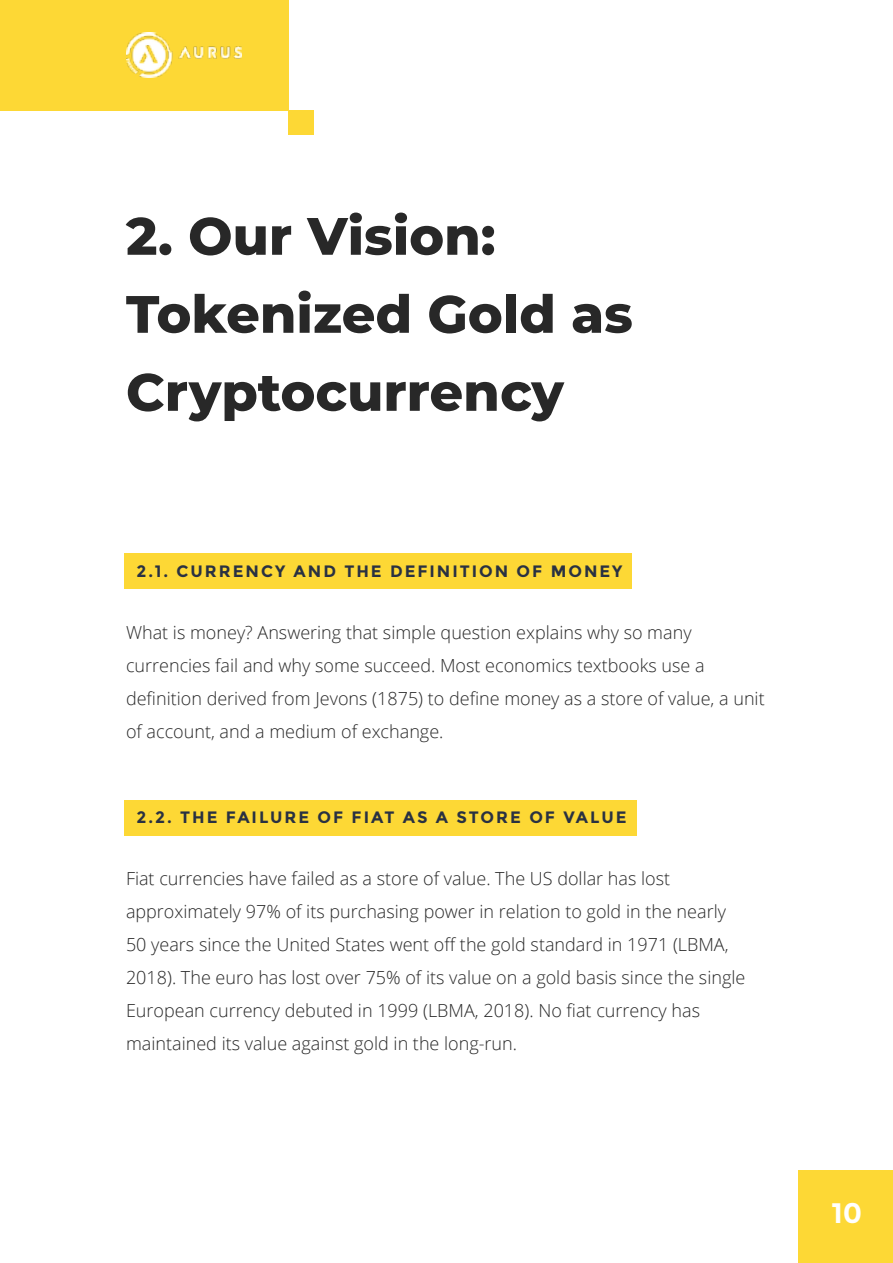
<style>
.page{position:relative;width:893px;height:1263px;background:#fff}
.page>*{position:absolute;margin:0;border:0;box-sizing:border-box;transform-origin:0 0}
.t1{font:800 52.5px/78px "Montserrat";color:#282828}
.t2{font:700 28.2px "Montserrat";color:#fff}
.t3{font:300 18px/33px "Open Sans";color:#282828}
.t4{font:700 16.5px "Montserrat";letter-spacing:.12em;color:#293142}
</style>
<div class="page">
<div style="left:798px;top:1170px;width:95px;height:93px;background:#fdd835"></div>
<div style="left:0;top:0;width:288px;height:110px;background:#fdd835"></div>
<div style="left:288px;top:110px;width:25px;height:25px;background:#fdd835"></div>
<img style="left:126px;top:32px;width:115px;height:46px">
<div style="left:124px;top:554px;width:508px;height:35px;background:#fdd835"></div>
<div style="left:124px;top:800px;width:512px;height:35px;background:#fdd835"></div>
<h1 class="t1" style="left:126px;top:194px;width:508px">2. Our Vision:<br>Tokenized Gold as<br>Cryptocurrency</h1>
<p class="t4" style="left:136px;top:562px;width:487px">2.1. CURRENCY AND THE DEFINITION OF MONEY</p>
<p class="t3" style="left:126px;top:615px;width:640px">What is money? Answering that simple question explains why so many currencies fail and why some succeed. Most economics textbooks use a definition derived from Jevons (1875) to define money as a store of value, a unit of account, and a medium of exchange.</p>
<p class="t4" style="left:136px;top:808px;width:491px">2.2. THE FAILURE OF FIAT AS A STORE OF VALUE</p>
<p class="t3" style="left:126px;top:861px;width:621px">Fiat currencies have failed as a store of value. The US dollar has lost approximately 97% of its purchasing power in relation to gold in the nearly 50 years since the United States went off the gold standard in 1971 (LBMA, 2018). The euro has lost over 75% of its value on a gold basis since the single European currency debuted in 1999 (LBMA, 2018). No fiat currency has maintained its value against gold in the long-run.</p>
<h2 class="t2" style="left:831px;top:1196px;width:32px">10</h2>
</div>
